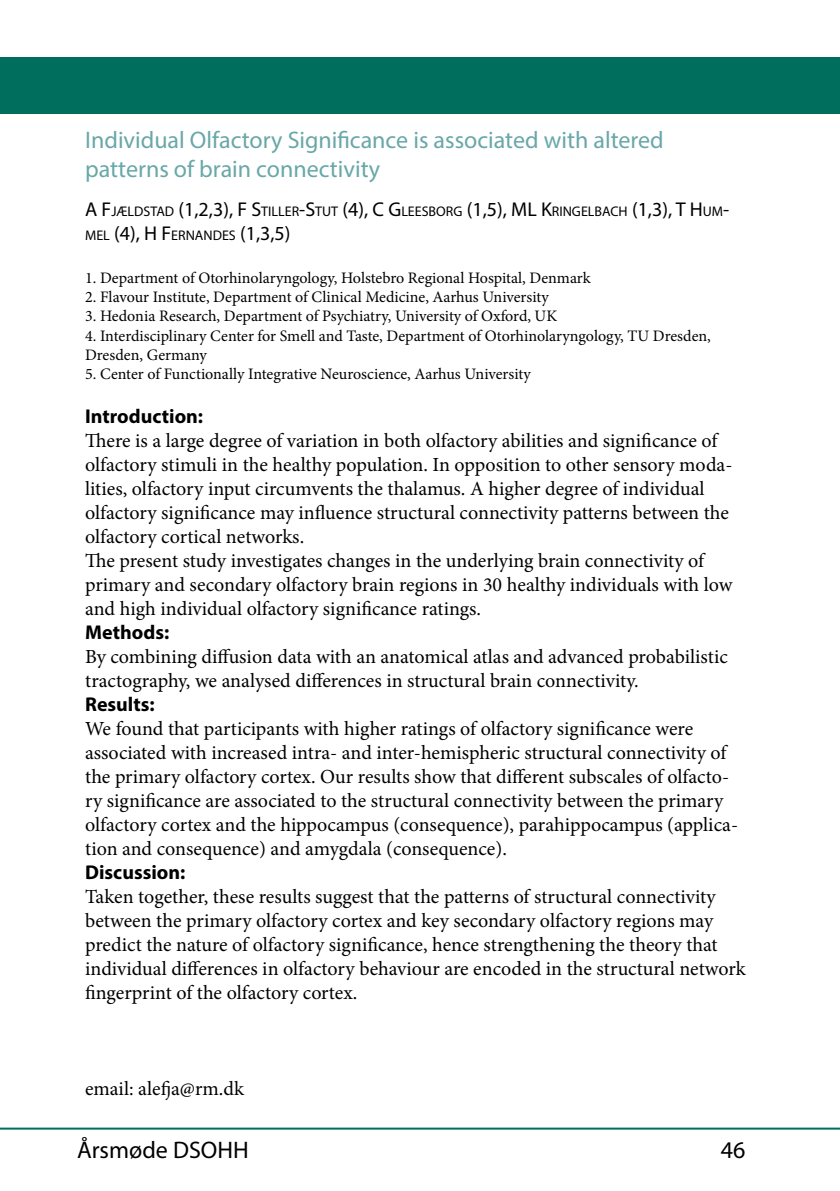
<style>
.page{position:relative;width:840px;height:1191px;background:#fff}
.page>*{position:absolute;margin:0;border:0;box-sizing:border-box;transform-origin:0 0}
.t1{font:24px/28.8px "Myriad Pro";color:#69a7a8}
.t2{font:24px "Myriad Pro";color:#000}
.t3{font:20px/24px "Minion Pro";color:#000}
.t4{font:20px/24px "Myriad Pro";color:#000}
.t5{font:700 20px "Myriad Pro";color:#000}
.t6{font:16px/19.2px "Minion Pro";letter-spacing:-.005em;color:#000}
.s1{font-size:14px}
</style>
<div class="page">
<div style="left:0;top:57px;width:839px;height:56px;background:#006e5c"></div>
<hr style="left:0;top:1127px;width:839px;height:2px;background:#006e5c">
<p class="t1" style="left:85px;top:126px;width:580px">Individual Olfactory Significance is associated with altered patterns of brain connectivity</p>
<p class="t4" style="left:85px;top:197px;width:645px">A F<span class="s1">JÆLDSTAD</span> (1,2,3), F S<span class="s1">TILLER</span>-S<span class="s1">TUT</span> (4), C G<span class="s1">LEESBORG</span> (1,5), ML K<span class="s1">RINGELBACH</span> (1,3), T H <span class="s1">UM</span>-<br><span class="s1">MEL</span> (4), H F<span class="s1">ERNANDES</span> (1,3,5)</p>
<p class="t6" style="left:85px;top:268px;width:507px">1. Department of Otorhinolaryngology, Holstebro Regional Hospital, Denmark</p>
<p class="t6" style="left:85px;top:287px;width:465px">2. Flavour Institute, Department of Clinical Medicine, Aarhus University</p>
<p class="t6" style="left:85px;top:307px;width:473px">3. Hedonia Research, Department of Psychiatry, University of Oxford, UK</p>
<p class="t6" style="left:85px;top:326px;width:627px">4. Interdisciplinary Center for Smell and Taste, Department of Otorhinolaryngology, TU Dresden,<br>Dresden, Germany</p>
<p class="t6" style="left:85px;top:364px;width:447px">5. Center of Functionally Integrative Neuroscience, Aarhus University</p>
<p class="t5" style="left:85px;top:403px;width:119px">Introduction:</p>
<p class="t3" style="left:85px;top:429px;width:648px">There is a large degree of variation in both olfactory abilities and significance of olfactory stimuli in the healthy population. In opposition to other sensory moda&shy;lities, olfactory input circumvents the thalamus. A higher degree of individual olfactory significance may influence structural connectivity patterns between the olfactory cortical networks.<br>The present study investigates changes in the underlying brain connectivity of primary and secondary olfactory brain regions in 30 healthy individuals with low and high individual olfactory significance ratings.</p>
<p class="t5" style="left:85px;top:619px;width:85px">Methods:</p>
<p class="t3" style="left:85px;top:645px;width:644px">By combining diffusion data with an anatomical atlas and advanced probabilistic tractography, we analysed differences in structural brain connectivity.</p>
<p class="t5" style="left:85px;top:691px;width:71px">Results:</p>
<p class="t3" style="left:85px;top:717px;width:654px">We found that participants with higher ratings of olfactory significance were associated with increased intra- and inter-hemispheric structural connectivity of the primary olfactory cortex. Our results show that different subscales of olfacto&shy;ry significance are associated to the structural connectivity between the primary olfactory cortex and the hippocampus (consequence), parahippocampus (applica&shy;tion and consequence) and amygdala (consequence).</p>
<p class="t5" style="left:85px;top:859px;width:102px">Discussion:</p>
<p class="t3" style="left:85px;top:885px;width:661px">Taken together, these results suggest that the patterns of structural connectivity between the primary olfactory cortex and key secondary olfactory regions may predict the nature of olfactory significance, hence strengthening the theory that individual differences in olfactory behaviour are encoded in the structural network fingerprint of the olfactory cortex.</p>
<p class="t3" style="left:85px;top:1077px;width:160px">email: alefja@rm.dk</p>
<p class="t2" style="left:77px;top:1135px;width:173px">Årsmøde DSOHH</p>
<p class="t2" style="left:720px;top:1135px;width:26px">46</p>
</div>
